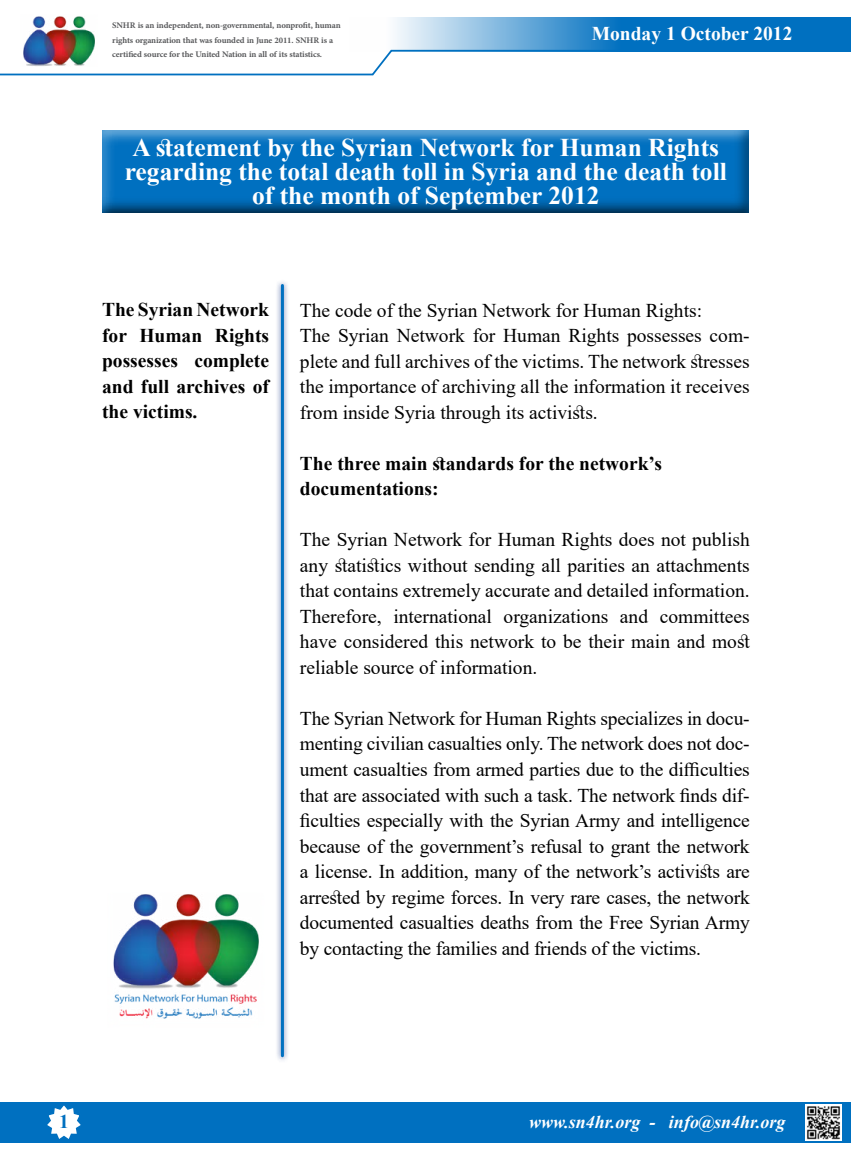
<style>
.page{position:relative;width:851px;height:1170px;background:#fff}
.page>*{position:absolute;margin:0;border:0;box-sizing:border-box;transform-origin:0 0}
.t1{font:700 25.5px/24px "Times New Roman";color:#fff;text-align:center}
.t2{font:19.5px/25.5px "Times New Roman";color:#000}
.t3{font:700 19.5px/25.5px "Times New Roman";color:#000}
.t4{font:700 19.5px "Times New Roman";color:#fff}
.t5{font:700 19.5px "Times New Roman";color:#0070c0}
.t6{font:italic 700 18px "Times New Roman";color:#fff}
.t7{font:700 12px/14.4px "Adobe Arabic";letter-spacing:-.01em;color:#58595b}
</style>
<div class="page">
<img style="left:23px;top:16px;width:72px;height:33px">
<div style="left:0;top:1101px;width:850px;height:41px;background:#0070c0"></div>
<svg style="left:44px;top:1101px;width:40px;height:38px"></svg>
<svg style="left:0;top:49px;width:392px;height:27px"></svg>
<img style="left:805px;top:1104px;width:36px;height:36px">
<svg style="left:349px;top:17px;width:501px;height:35px;background:#4b9ad2"></svg>
<div style="left:89px;top:119px;width:671px;height:95px;background:#000;opacity:.75"></div>
<div style="left:275px;top:279px;width:14px;height:783px;background:#234190;opacity:.75"></div>
<hr style="left:281px;top:285px;width:3px;height:770px;background:#0070c0">
<img style="left:113px;top:894px;width:146px;height:125px">
<p class="t7" style="left:112px;top:17px;width:230px">SNHR anis independent, non-governmental, nonprofit, human rights organization that was founded in June 2011. SNHR ais certified source for the United Nation in all of its statistics.</p>
<p class="t4" style="left:591px;top:19px;width:202px">Monday 1 October 2012</p>
<h1 class="t1" style="left:125px;top:134px;width:603px">A statement by the Syrian Network for Human Rights regarding the total death toll in Syria and the death toll of the month of September 2012</h1>
<p class="t3" style="left:102px;top:296px;width:168px;text-align:right">The Syrian Network<br>Rights</p>
<p class="t3" style="left:102px;top:322px;width:26px">for</p>
<p class="t3" style="left:139px;top:322px;width:64px">Human</p>
<p class="t3" style="left:194px;top:347px;width:76px">complete</p>
<p class="t3" style="left:102px;top:347px;width:168px">possesses<br>and full archives of the victims.</p>
<p class="t2" style="left:300px;top:297px;width:403px">The code of the Syrian Network for Human Rights:</p>
<p class="t2" style="left:300px;top:348px;width:451px">plete and full archives of the victims. The network stresses</p>
<p class="t2" style="left:300px;top:322px;width:451px">The Syrian Network for Human Rights possesses com-</p>
<p class="t2" style="left:300px;top:373px;width:451px">the importance of archiving all the information it receives from inside Syria through its activists.</p>
<p class="t3" style="left:300px;top:450px;width:363px">The three main standards for the network s’ documentations:</p>
<p class="t2" style="left:300px;top:526px;width:451px;text-align:right">The Syrian Network for Human Rights does not publish any statistics without sending all parities an attachments that contains extremely accurate and detailed information. committees</p>
<p class="t2" style="left:300px;top:603px;width:451px">Therefore,<br>have considered this network to be their main and most reliable source of information.</p>
<p class="t2" style="left:393px;top:603px;width:100px">international</p>
<p class="t2" style="left:503px;top:603px;width:106px">organizations</p>
<p class="t2" style="left:620px;top:603px;width:30px">and</p>
<p class="t2" style="left:300px;top:705px;width:451px">The Syrian Network for Human Rights specializes in docu-</p>
<p class="t2" style="left:300px;top:730px;width:451px">menting civilian casualties only. The network does not doc-</p>
<p class="t2" style="left:300px;top:756px;width:451px">ument casualties from armed parties due to the difficulties</p>
<p class="t2" style="left:300px;top:781px;width:451px">that are associated with such a task. The network finds dif-</p>
<p class="t2" style="left:300px;top:832px;width:451px;text-align:justify">because of the government s’ refusal to grant the network a license. In addition, many of the network s’ activists are arrested by regime forces. In very rare cases, the network documented casualties deaths from the Free Syrian Army by contacting the families and friends of the victims.</p>
<p class="t2" style="left:300px;top:807px;width:451px">ficulties especially with the Syrian Army and intelligence</p>
<p class="t5" style="left:59px;top:1106px;width:11px">1</p>
<p class="t6" style="left:529px;top:1108px;width:113px">www.sn4hr.org</p>
<p class="t6" style="left:649px;top:1108px;width:7px">-</p>
<p class="t6" style="left:669px;top:1108px;width:118px">info@sn4hr.org</p>
</div>
